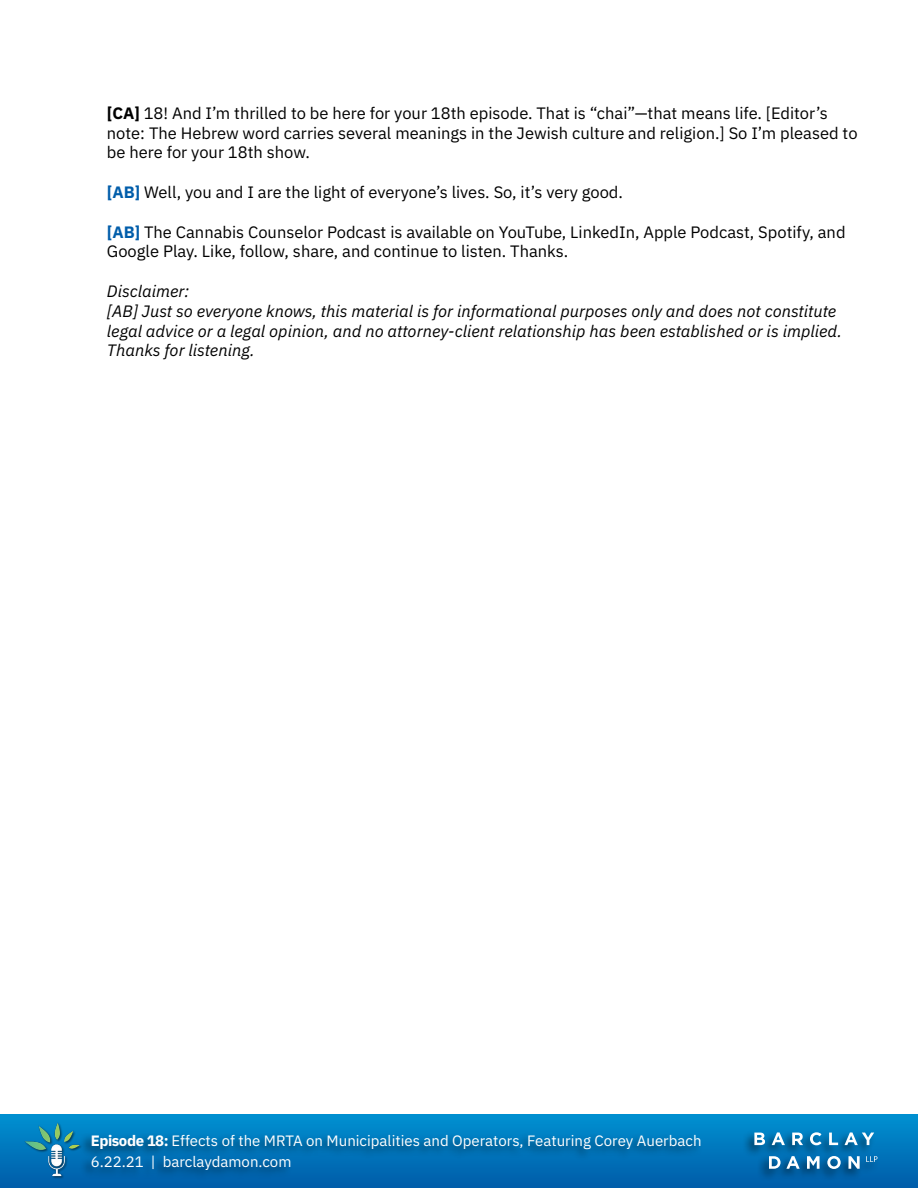
<style>
.page{position:relative;width:918px;height:1188px;background:#fff}
.page>*{position:absolute;margin:0;border:0;box-sizing:border-box;transform-origin:0 0}
.t1{font:16.5px/19.8px "IBM Plex Sans";color:#000}
.t2{font:italic 16.5px/19.8px "IBM Plex Sans";color:#000}
.t3{font:15px/21px "IBM Plex Sans";color:#fff}
.s1{font-weight:700}
.s2{font-weight:700;color:#005daa}
</style>
<div class="page">
<div style="left:0;top:1114px;width:918px;height:74px;background:linear-gradient(to bottom,#0091d1,#005ca9)"></div>
<img style="left:24px;top:1121px;width:60px;height:59px">
<div style="left:80px;top:1132px;width:623px;height:50px;background:#000;opacity:.55"></div>
<div style="left:742px;top:1130px;width:138px;height:51px;background:#000;opacity:.55"></div>
<svg style="left:866px;top:1156px;width:11px;height:6px"></svg>
<svg style="left:754px;top:1133px;width:11px;height:12px"></svg>
<svg style="left:772px;top:1132px;width:13px;height:13px"></svg>
<svg style="left:792px;top:1133px;width:11px;height:12px"></svg>
<svg style="left:810px;top:1132px;width:12px;height:13px"></svg>
<svg style="left:829px;top:1133px;width:9px;height:12px"></svg>
<svg style="left:845px;top:1132px;width:29px;height:13px"></svg>
<svg style="left:769px;top:1156px;width:31px;height:13px"></svg>
<svg style="left:807px;top:1156px;width:13px;height:13px"></svg>
<svg style="left:827px;top:1156px;width:14px;height:13px"></svg>
<svg style="left:848px;top:1156px;width:12px;height:13px"></svg>
<p class="t1" style="left:107px;top:102px;width:752px"><span class="s1">[CA]</span> 18! And I’m thrilled to be here for your 18th episode. That is “chai”—that means life. [Editor’s note: The Hebrew word carries several meanings in the Jewish culture and religion.] So I’m pleased to be here for your 18th show.</p>
<p class="t1" style="left:107px;top:181px;width:518px"><span class="s2">[AB]</span> Well, you and I are the light of everyone’s lives. So, it’s very good.</p>
<p class="t1" style="left:107px;top:220px;width:740px"><span class="s2">[AB]</span> The Cannabis Counselor Podcast is available on YouTube, LinkedIn, Apple Podcast, Spotify, and<br>Google Play. Like, follow, share, and continue to listen. Thanks.</p>
<p class="t2" style="left:107px;top:280px;width:737px">Disclaimer:<br>[AB] Just so everyone knows, this material is for informational purposes only and does not constitute legal advice or a legal opinion, and no attorney-client relationship has been established or is implied.<br>Thanks for listening.</p>
<p class="t3" style="left:91px;top:1129px;width:612px"><span class="s1">Episode 18:</span> Effects of the MRTA on Municipalities and Operators, Featuring Corey Auerbach<br>6.22.21 | barclaydamon.com</p>
</div>
